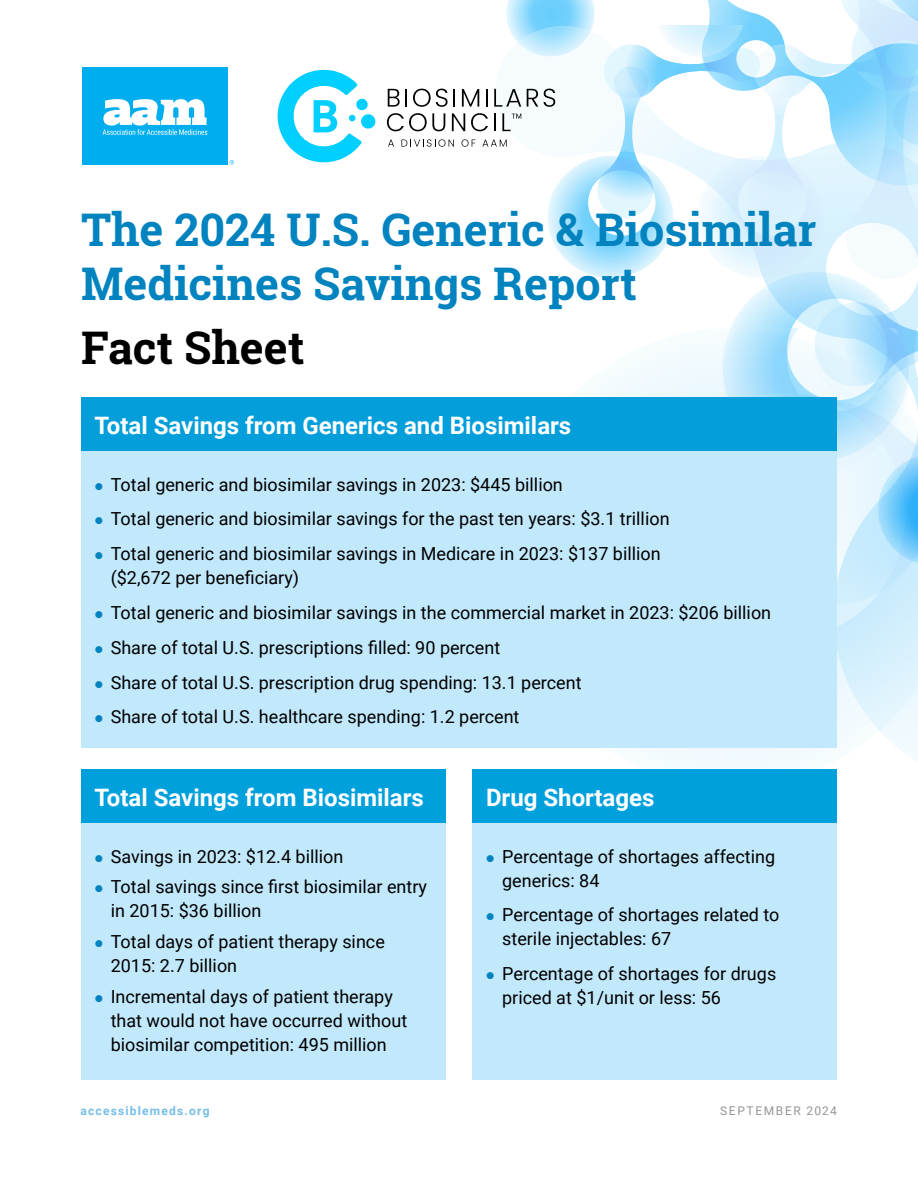
<style>
.page{position:relative;width:918px;height:1188px;background:#fff}
.page>*{position:absolute;margin:0;border:0;box-sizing:border-box;transform-origin:0 0}
.t1{font:700 45px/54px "Roboto Slab";color:#0083bf}
.t2{font:700 45px "Roboto Slab";color:#000}
.t3{font:700 24px "Roboto";color:#fff}
.t4{font:18px/34.8px "Roboto";color:#000}
.t5{font:700 12px "Roboto";letter-spacing:.1em;color:#75bee9}
.t6{font:12px "Roboto";letter-spacing:.135em;color:#939598}
</style>
<div class="page">
<svg style="left:495px;top:606px;width:423px;height:164px"></svg>
<div style="left:82px;top:68px;width:146px;height:97px;background:#00aeef"></div>
<svg style="left:103px;top:99px;width:104px;height:36px"></svg>
<svg style="left:229px;top:160px;width:5px;height:5px"></svg>
<svg style="left:277px;top:69px;width:99px;height:94px"></svg>
<svg style="left:387px;top:0;width:531px;height:606px"></svg>
<div style="left:81px;top:397px;width:756px;height:54px;background:#049fdb"></div>
<div style="left:81px;top:451px;width:756px;height:297px;background:#c1e8fb"></div>
<div style="left:81px;top:770px;width:365px;height:54px;background:#00a0dc"></div>
<div style="left:81px;top:824px;width:365px;height:256px;background:#c1e8fb"></div>
<div style="left:472px;top:770px;width:365px;height:54px;background:#00a0dc"></div>
<div style="left:472px;top:824px;width:365px;height:256px;background:#c1e8fb"></div>
<h1 class="t1" style="left:81px;top:202px;width:737px">The 2024 U.S. Generic &amp; Biosimilar<br>Medicines Savings Report</h1>
<h1 class="t2" style="left:81px;top:317px;width:225px">Fact Sheet</h1>
<h2 class="t3" style="left:94px;top:409px;width:478px">Total Savings from Generics and Biosimilars</h2>
<p class="t4" style="left:111px;top:466px;width:560px">Total generic and biosimilar savings in 2023: $445 billion<br>Total generic and biosimilar savings for the past ten years: $3.1 trillion<br>Total generic and biosimilar savings in Medicare in 2023: $137 billion</p>
<p class="t4" style="left:111px;top:560px;width:662px">($2,672 per beneficiary)<br>Total generic and biosimilar savings in the commercial market in 2023: $206 billion Share of total U.S. prescriptions filled: 90 percent<br>Share of total U.S. prescription drug spending: 13.1 percent<br>Share of total U.S. healthcare spending: 1.2 percent</p>
<h2 class="t3" style="left:94px;top:781px;width:331px">Total Savings from Biosimilars</h2>
<p class="t4" style="left:111px;top:840px;width:318px;line-height:30.8px">Savings in 2023: $12.4 billion<br>Total savings since first biosimilar entry</p>
<p class="t4" style="left:111px;top:895px;width:276px;line-height:30.8px">in 2015: $36 billion<br>Total days of patient therapy since</p>
<p class="t4" style="left:111px;top:950px;width:284px;line-height:30.8px">2015: 2.7 billion<br>Incremental days of patient therapy</p>
<p class="t4" style="left:111px;top:1008px;width:298px;line-height:24px">that would not have occurred without biosimilar competition: 495 million</p>
<h2 class="t3" style="left:486px;top:781px;width:170px">Drug Shortages</h2>
<p class="t4" style="left:502px;top:844px;width:275px;line-height:24px">Percentage of shortages affecting generics: 84</p>
<p class="t4" style="left:502px;top:902px;width:279px;line-height:24px">Percentage of shortages related to sterile injectables: 67</p>
<p class="t4" style="left:502px;top:961px;width:276px;line-height:24px">Percentage of shortages for drugs priced at $1/unit or less: 56</p>
<p class="t5" style="left:81px;top:1102px;width:131px">accessiblemeds.org</p>
<p class="t6" style="left:720px;top:1102px;width:118px">SEPTEMBER 2024</p>
</div>
